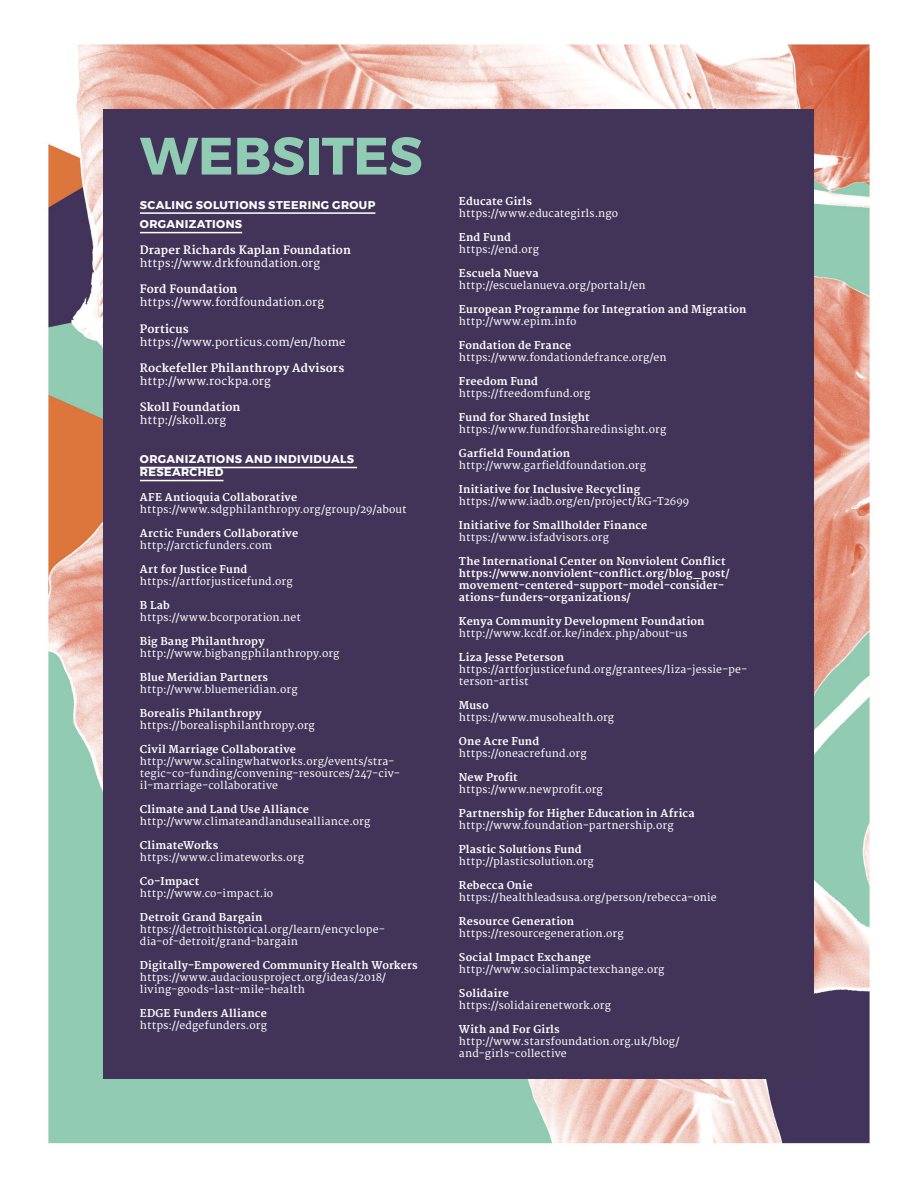
<style>
.page{position:relative;width:918px;height:1188px;background:#fff}
.page>*{position:absolute;margin:0;border:0;box-sizing:border-box;transform-origin:0 0}
.t1{font:700 52.5px "Montserrat";letter-spacing:-.005em;color:#90cbb3}
.t2{font:11.25px "Merriweather";letter-spacing:.01em;color:#fff}
.t3{font:700 11.25px "Merriweather";letter-spacing:.015em;color:#fff}
.t4{font:700 11.25px/19.5px "Montserrat";letter-spacing:.035em;color:#fff}
.t5{font:10.5px/12px "Merriweather";letter-spacing:.015em;color:#fff}
.t6{font:700 10.5px/12px "Merriweather";letter-spacing:.015em;color:#fff}
</style>
<div class="page">
<img style="left:47px;top:44px;width:823px;height:1100px">
<div style="left:104px;top:109px;width:710px;height:970px;background:#423459"></div>
<hr style="left:140px;top:212px;width:235px;height:2px;background:#fff">
<hr style="left:140px;top:232px;width:102px;height:1px;background:#fff">
<hr style="left:140px;top:467px;width:217px;height:1px;background:#fff">
<hr style="left:140px;top:480px;width:84px;height:1px;background:#fff">
<h1 class="t1" style="left:140px;top:114px;width:284px">WEBSITES</h1>
<p class="t4" style="left:140px;top:195px;width:237px">SCALING SOLUTIONS STEERING GROUP<br>ORGANIZATIONS</p>
<p class="t3" style="left:140px;top:244px;width:212px">Draper Richards Kaplan Foundation</p>
<p class="t2" style="left:140px;top:257px;width:182px">https://www.drkfoundation.org</p>
<p class="t3" style="left:140px;top:283px;width:99px">Ford Foundation</p>
<p class="t2" style="left:140px;top:296px;width:186px">https://www.fordfoundation.org</p>
<p class="t3" style="left:140px;top:322px;width:50px">Porticus</p>
<p class="t2" style="left:140px;top:335px;width:207px">https://www.porticus.com/en/home</p>
<p class="t3" style="left:140px;top:361px;width:206px">Rockefeller Philanthropy Advisors</p>
<p class="t2" style="left:140px;top:374px;width:132px">http://www.rockpa.org</p>
<p class="t3" style="left:140px;top:400px;width:102px">Skoll Foundation</p>
<p class="t2" style="left:140px;top:413px;width:88px">http://skoll.org</p>
<p class="t4" style="left:140px;top:453px;width:216px;line-height:13px">ORGANIZATIONS AND INDIVIDUALS<br>RESEARCHED</p>
<p class="t6" style="left:140px;top:492px;width:159px">AFE Antioquia Collaborative</p>
<p class="t5" style="left:140px;top:504px;width:268px">https://www.sdgphilanthropy.org/group/29/about</p>
<p class="t6" style="left:140px;top:528px;width:160px">Arctic Funders Collaborative</p>
<p class="t5" style="left:140px;top:540px;width:134px">http://arcticfunders.com</p>
<p class="t6" style="left:140px;top:564px;width:109px">Art for Justice Fund</p>
<p class="t5" style="left:140px;top:576px;width:154px">https://artforjusticefund.org</p>
<p class="t6" style="left:140px;top:600px;width:31px">B Lab</p>
<p class="t5" style="left:140px;top:612px;width:162px">https://www.bcorporation.net</p>
<p class="t6" style="left:140px;top:636px;width:126px">Big Bang Philanthropy</p>
<p class="t5" style="left:140px;top:648px;width:201px">http://www.bigbangphilanthropy.org</p>
<p class="t6" style="left:140px;top:672px;width:130px">Blue Meridian Partners</p>
<p class="t5" style="left:140px;top:684px;width:159px">http://www.bluemeridian.org</p>
<p class="t6" style="left:140px;top:708px;width:123px">Borealis Philanthropy</p>
<p class="t5" style="left:140px;top:720px;width:176px">https://borealisphilanthropy.org</p>
<p class="t6" style="left:140px;top:744px;width:158px">Civil Marriage Collaborative</p>
<p class="t5" style="left:140px;top:756px;width:262px">http://www.scalingwhatworks.org/events/stra&shy;tegic-co-funding/convening-resources/247-civ&shy;il-marriage-collaborative</p>
<p class="t6" style="left:140px;top:804px;width:171px">Climate and Land Use Alliance</p>
<p class="t5" style="left:140px;top:816px;width:232px">http://www.climateandlandusealliance.org</p>
<p class="t6" style="left:140px;top:840px;width:80px">ClimateWorks</p>
<p class="t5" style="left:140px;top:852px;width:165px">https://www.climateworks.org</p>
<p class="t6" style="left:140px;top:876px;width:61px">Co-Impact</p>
<p class="t5" style="left:140px;top:888px;width:135px">http://www.co-impact.io</p>
<p class="t6" style="left:140px;top:912px;width:124px">Detroit Grand Bargain</p>
<p class="t5" style="left:140px;top:924px;width:247px">https://detroithistorical.org/learn/encyclope&shy;dia-of-detroit/grand-bargain</p>
<p class="t6" style="left:140px;top:960px;width:279px">Digitally-Empowered Community Health Workers</p>
<p class="t5" style="left:140px;top:972px;width:248px">https://www.audaciousproject.org/ideas/2018/ living-goods-last-mile-health</p>
<p class="t6" style="left:140px;top:1008px;width:128px">EDGE Funders Alliance</p>
<p class="t5" style="left:140px;top:1020px;width:128px">https://edgefunders.org</p>
<p class="t6" style="left:459px;top:196px;width:75px">Educate Girls</p>
<p class="t5" style="left:459px;top:208px;width:161px">https://www.educategirls.ngo</p>
<p class="t6" style="left:459px;top:232px;width:53px">End Fund</p>
<p class="t5" style="left:459px;top:244px;width:82px">https://end.org</p>
<p class="t6" style="left:459px;top:268px;width:81px">Escuela Nueva</p>
<p class="t5" style="left:459px;top:280px;width:188px">http://escuelanueva.org/portal1/en</p>
<p class="t6" style="left:459px;top:304px;width:289px">European Programme for Integration and Migration</p>
<p class="t5" style="left:459px;top:316px;width:119px">http://www.epim.info</p>
<p class="t6" style="left:459px;top:340px;width:114px">Fondation de France</p>
<p class="t5" style="left:459px;top:352px;width:209px">https://www.fondationdefrance.org/en</p>
<p class="t6" style="left:459px;top:376px;width:81px">Freedom Fund</p>
<p class="t5" style="left:459px;top:388px;width:133px">https://freedomfund.org</p>
<p class="t6" style="left:459px;top:412px;width:132px">Fund for Shared Insight</p>
<p class="t5" style="left:459px;top:424px;width:209px">https://www.fundforsharedinsight.org</p>
<p class="t6" style="left:459px;top:448px;width:113px">Garfield Foundation</p>
<p class="t5" style="left:459px;top:460px;width:188px">http://www.garfieldfoundation.org</p>
<p class="t6" style="left:459px;top:484px;width:183px">Initiative for Inclusive Recycling</p>
<p class="t5" style="left:459px;top:496px;width:232px">https://www.iadb.org/en/project/RG-T2699</p>
<p class="t6" style="left:459px;top:520px;width:190px">Initiative for Smallholder Finance</p>
<p class="t5" style="left:459px;top:532px;width:152px">https://www.isfadvisors.org</p>
<p class="t6" style="left:459px;top:556px;width:272px">The International Center on Nonviolent Conflict https://www.nonviolent-conflict.org/blog_post/ movement-centered-support-model-consider&shy;ations-funders-organizations/</p>
<p class="t6" style="left:459px;top:616px;width:247px">Kenya Community Development Foundation</p>
<p class="t5" style="left:459px;top:628px;width:230px">http://www.kcdf.or.ke/index.php/about-us</p>
<p class="t6" style="left:459px;top:652px;width:107px">Liza Jesse Peterson</p>
<p class="t5" style="left:459px;top:664px;width:290px">https://artforjusticefund.org/grantees/liza-jessie-pe&shy;terson-artist</p>
<p class="t6" style="left:459px;top:700px;width:31px">Muso</p>
<p class="t5" style="left:459px;top:712px;width:157px">https://www.musohealth.org</p>
<p class="t6" style="left:459px;top:736px;width:82px">One Acre Fund</p>
<p class="t5" style="left:459px;top:748px;width:129px">https://oneacrefund.org</p>
<p class="t6" style="left:459px;top:772px;width:60px">New Profit</p>
<p class="t5" style="left:459px;top:784px;width:145px">https://www.newprofit.org</p>
<p class="t6" style="left:459px;top:808px;width:237px">Partnership for Higher Education in Africa</p>
<p class="t5" style="left:459px;top:820px;width:216px">http://www.foundation-partnership.org</p>
<p class="t6" style="left:459px;top:844px;width:124px">Plastic Solutions Fund</p>
<p class="t5" style="left:459px;top:856px;width:136px">http://plasticsolution.org</p>
<p class="t6" style="left:459px;top:880px;width:75px">Rebecca Onie</p>
<p class="t5" style="left:459px;top:892px;width:259px">https://healthleadsusa.org/person/rebecca-onie</p>
<p class="t6" style="left:459px;top:916px;width:117px">Resource Generation</p>
<p class="t5" style="left:459px;top:928px;width:166px">https://resourcegeneration.org</p>
<p class="t6" style="left:459px;top:952px;width:133px">Social Impact Exchange</p>
<p class="t5" style="left:459px;top:964px;width:207px">http://www.socialimpactexchange.org</p>
<p class="t6" style="left:459px;top:988px;width:51px">Solidaire</p>
<p class="t5" style="left:459px;top:1000px;width:153px">https://solidairenetwork.org</p>
<p class="t6" style="left:459px;top:1024px;width:102px">With and For Girls</p>
<p class="t5" style="left:459px;top:1036px;width:222px">http://www.starsfoundation.org.uk/blog/ and-girls-collective</p>
</div>
